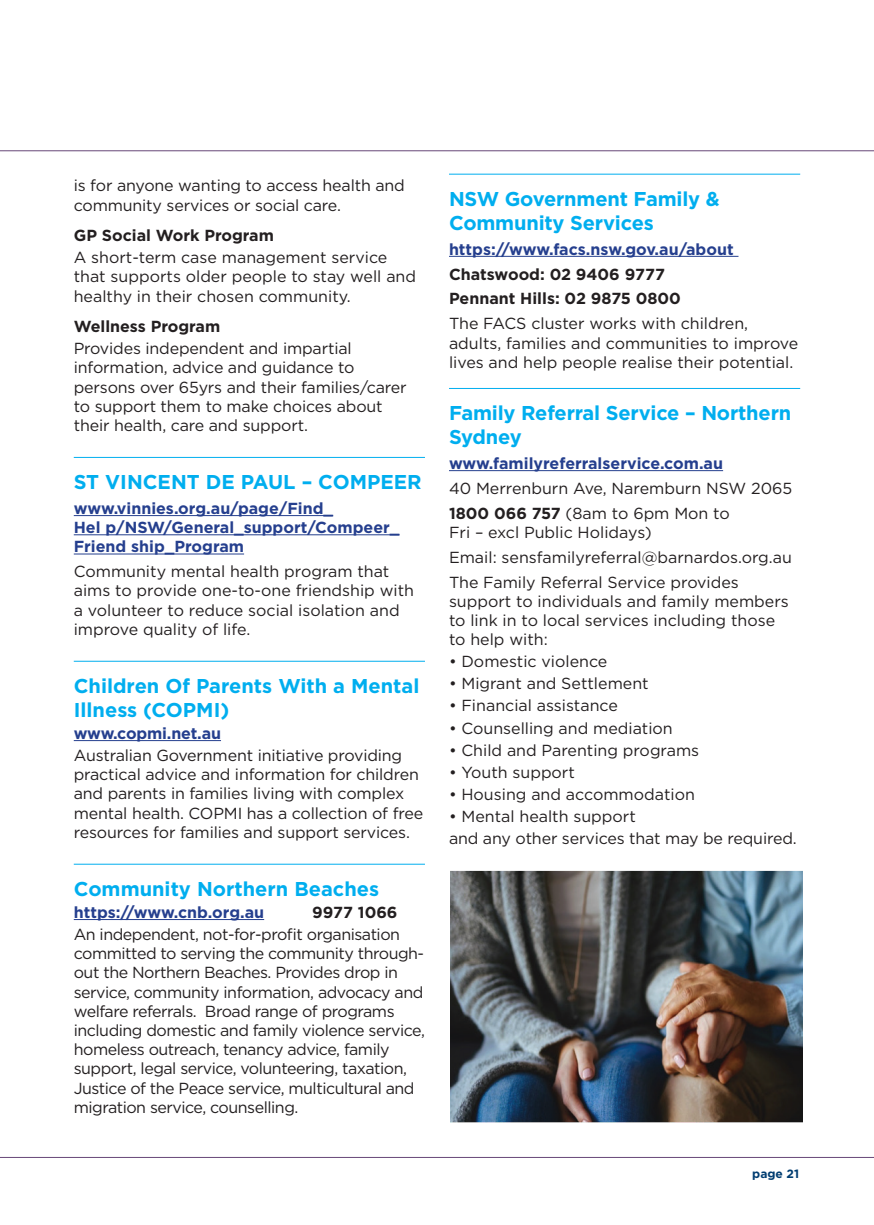
<style>
.page{position:relative;width:874px;height:1225px;background:#fff}
.page>*{position:absolute;margin:0;border:0;box-sizing:border-box;transform-origin:0 0}
.t1{font:700 20px/24px "Gotham";letter-spacing:-.01em;color:#00aeef}
.t2{font:16px/19.2px "Gotham";letter-spacing:-.01em;color:#231f20}
.t3{font:16px/19.2px "Gotham";letter-spacing:-.03em;color:#231f20}
.t4{font:700 16px/19.2px "Gotham";color:#253f8e}
.t5{font:700 16px/24.8px "Gotham";color:#231f20}
.t6{font:700 12px "Gotham";color:#003d71}
.s1{font-weight:700}
</style>
<div class="page">
<hr style="left:0;top:1157px;width:873px;height:1px;background:#664677">
<hr style="left:0;top:150px;width:873px;height:1px;background:#664677">
<hr style="left:74px;top:457px;width:351px;height:1px;background:#00aeef">
<hr style="left:74px;top:515px;width:259px;height:1px;background:#253f8e">
<hr style="left:74px;top:534px;width:325px;height:1px;background:#253f8e">
<hr style="left:74px;top:553px;width:170px;height:1px;background:#253f8e">
<hr style="left:74px;top:661px;width:351px;height:1px;background:#00aeef">
<hr style="left:74px;top:740px;width:147px;height:1px;background:#253f8e">
<hr style="left:74px;top:863px;width:351px;height:1px;background:#00aeef">
<hr style="left:74px;top:919px;width:190px;height:1px;background:#253f8e">
<hr style="left:449px;top:174px;width:350px;height:1px;background:#00aeef">
<hr style="left:449px;top:256px;width:289px;height:1px;background:#253f8e">
<hr style="left:449px;top:388px;width:350px;height:1px;background:#00aeef">
<hr style="left:449px;top:470px;width:273px;height:1px;background:#253f8e">
<img style="left:450px;top:870px;width:351px;height:252px">
<p class="t2" style="left:74px;top:176px;width:332px">is for anyone wanting to access health and community services or social care.</p>
<p class="t5" style="left:74px;top:223px;width:201px">GP Social Work Program</p>
<p class="t2" style="left:74px;top:248px;width:343px">A short-term case management service that supports older people to stay well and healthy in their chosen community.</p>
<p class="t5" style="left:74px;top:314px;width:148px">Wellness Program</p>
<p class="t2" style="left:74px;top:339px;width:334px">Provides independent and impartial information, advice and guidance to persons over 65yrs and their families/carer to support them to make choices about their health, care and support.</p>
<p class="t1" style="left:74px;top:470px;width:349px">ST VINCENT DE PAUL – COMPEER</p>
<p class="t4" style="left:74px;top:498px;width:327px">www.vinnies.org.au/page/Find_<br>Hel p/NSW/General_support/Compeer_<br>Friend ship_Program</p>
<p class="t2" style="left:74px;top:561px;width:341px">Community mental health program that aims to provide one-to-one friendship with a volunteer to reduce social isolation and improve quality of life.</p>
<p class="t1" style="left:74px;top:673px;width:347px">Children Of Parents With a Mental<br>Illness (COPMI)</p>
<p class="t4" style="left:74px;top:723px;width:149px">www.copmi.net.au</p>
<p class="t2" style="left:74px;top:745px;width:351px">Australian Government initiative providing practical advice and information for children and parents in families living with complex mental health. COPMI has a collection of free resources for families and support services.</p>
<p class="t1" style="left:74px;top:876px;width:307px">Community Northern Beaches</p>
<p class="t4" style="left:74px;top:902px;width:192px">https://www.cnb.org.au</p>
<p class="t5" style="left:312px;top:899px;width:87px">9977 1066</p>
<p class="t3" style="left:74px;top:924px;width:352px">An independent, not-for-profit organisation committed to serving the community through&shy;out the Northern Beaches. Provides drop in service, community information, advocacy and welfare referrals. Broad range of programs including domestic and family violence service, homeless outreach, tenancy advice, family support, legal service, volunteering, taxation, Justice of the Peace service, multicultural and migration service, counselling.</p>
<p class="t1" style="left:449px;top:187px;width:272px">NSW Government Family &amp;<br>Community Services</p>
<p class="t4" style="left:449px;top:239px;width:286px">https://www.facs.nsw.gov.au/about</p>
<p class="t5" style="left:449px;top:261px;width:233px">Chatswood: 02 9406 9777<br>Pennant Hills: 02 9875 0800</p>
<p class="t2" style="left:449px;top:314px;width:350px">The FACS cluster works with children, adults, families and communities to improve lives and help people realise their potential.</p>
<p class="t1" style="left:449px;top:401px;width:343px">Family Referral Service – Northern<br>Sydney</p>
<p class="t4" style="left:449px;top:454px;width:275px">www.familyreferralservice.com.au</p>
<p class="t2" style="left:449px;top:475px;width:344px;line-height:24.8px">40 Merrenburn Ave, Naremburn NSW 2065<br><span class="s1">1800 066 757</span> (8am to 6pm Mon to</p>
<p class="t2" style="left:449px;top:519px;width:344px;line-height:24.8px">Fri – excl Public Holidays)<br>Email: sensfamilyreferral@barnardos.org.au<br>The Family Referral Service provides</p>
<p class="t2" style="left:449px;top:591px;width:341px">support to individuals and family members to link in to local services including those to help with:</p>
<p class="t2" style="left:449px;top:652px;width:160px">• Domestic violence</p>
<p class="t2" style="left:449px;top:674px;width:201px">• Migrant and Settlement</p>
<p class="t2" style="left:449px;top:696px;width:170px">• Financial assistance</p>
<p class="t2" style="left:449px;top:718px;width:225px">• Counselling and mediation</p>
<p class="t2" style="left:449px;top:740px;width:251px">• Child and Parenting programs</p>
<p class="t2" style="left:449px;top:762px;width:127px">• Youth support</p>
<p class="t2" style="left:449px;top:784px;width:247px">• Housing and accommodation</p>
<p class="t2" style="left:449px;top:804px;width:349px;line-height:22px">• Mental health support<br>and any other services that may be required.</p>
<p class="t6" style="left:751px;top:1165px;width:48px">page 21</p>
</div>
